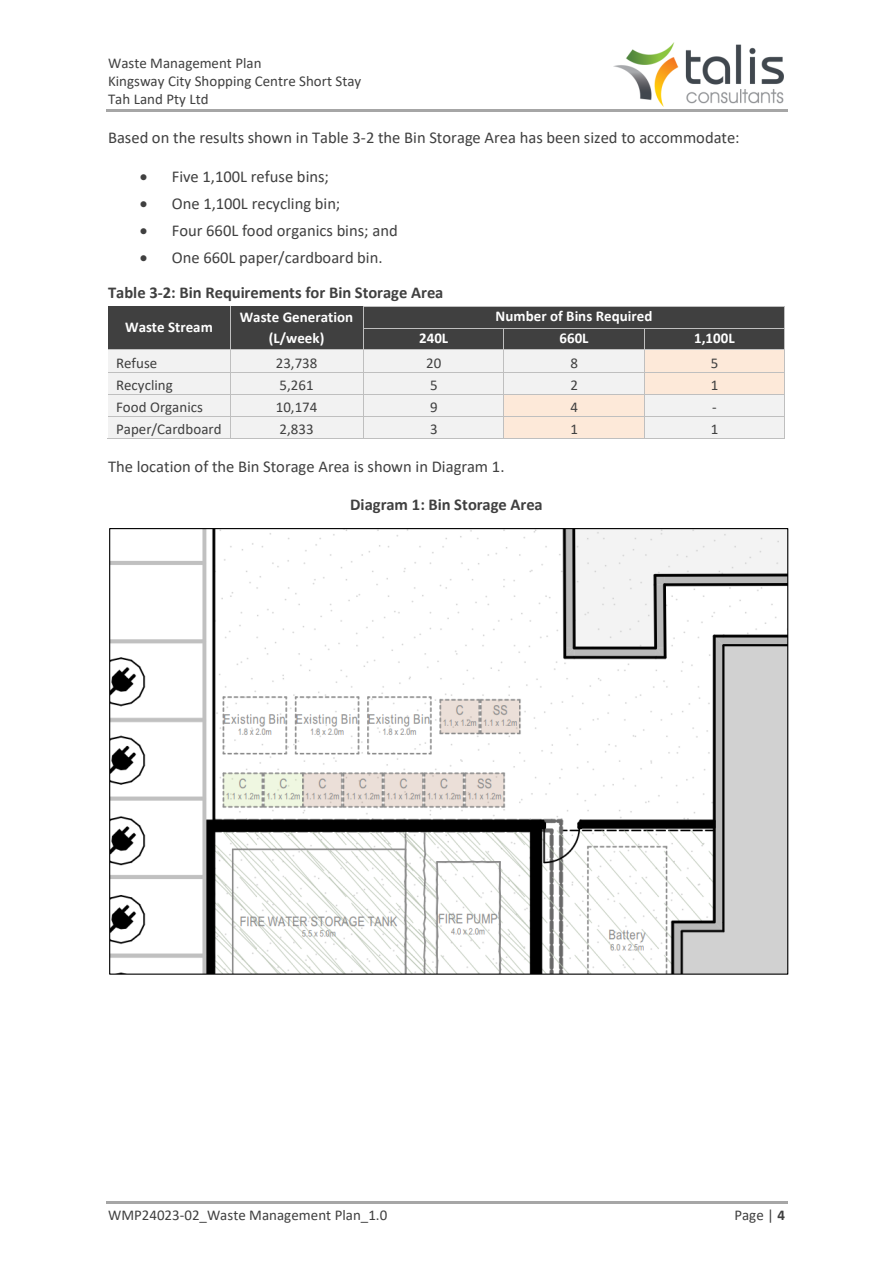
<style>
.page{position:relative;width:893px;height:1263px;background:#fff}
.page>*{position:absolute;margin:0;border:0;box-sizing:border-box;transform-origin:0 0}
.t1{font:16.5px "Calibri";color:#404040}
.t2{font:700 16.5px/35.1px "Calibri";color:#404040}
.t3{font:15px/18.3px "Calibri";color:#404040}
.t4{font:700 15px/21px "Calibri";color:#fff;text-align:center}
.s1{font-weight:400}
.s2{font-weight:700}
</style>
<div class="page">
<hr style="left:106px;top:109px;width:681px;height:3px;background:#a6a6a6">
<hr style="left:106px;top:1202px;width:681px;height:2px;background:#a6a6a6">
<img style="left:614px;top:43px;width:170px;height:64px">
<div style="left:108px;top:307px;width:122px;height:43px;background:#404040"></div>
<div style="left:230px;top:307px;width:133px;height:43px;background:#404040"></div>
<div style="left:364px;top:307px;width:420px;height:21px;background:#404040"></div>
<hr style="left:108px;top:306px;width:122px;height:1px;background:#404040">
<hr style="left:230px;top:306px;width:133px;height:1px;background:#404040">
<hr style="left:364px;top:306px;width:420px;height:1px;background:#bfbfbf">
<div style="left:364px;top:329px;width:140px;height:21px;background:#404040"></div>
<div style="left:504px;top:329px;width:140px;height:21px;background:#404040"></div>
<div style="left:645px;top:329px;width:139px;height:21px;background:#404040"></div>
<hr style="left:364px;top:328px;width:140px;height:1px;background:#bfbfbf">
<hr style="left:504px;top:328px;width:140px;height:1px;background:#bfbfbf">
<hr style="left:645px;top:328px;width:139px;height:1px;background:#bfbfbf">
<div style="left:108px;top:350px;width:122px;height:22px;background:#f2f2f2"></div>
<div style="left:230px;top:350px;width:133px;height:22px;background:#f2f2f2"></div>
<div style="left:364px;top:350px;width:140px;height:22px;background:#f2f2f2"></div>
<div style="left:504px;top:350px;width:140px;height:22px;background:#f2f2f2"></div>
<div style="left:645px;top:350px;width:139px;height:22px;background:#fde9d9"></div>
<hr style="left:108px;top:350px;width:122px;height:1px;background:#bfbfbf">
<hr style="left:230px;top:350px;width:133px;height:1px;background:#bfbfbf">
<hr style="left:364px;top:350px;width:140px;height:1px;background:#bfbfbf">
<hr style="left:504px;top:350px;width:140px;height:1px;background:#bfbfbf">
<hr style="left:645px;top:350px;width:139px;height:1px;background:#bfbfbf">
<div style="left:108px;top:372px;width:122px;height:22px;background:#f2f2f2"></div>
<div style="left:230px;top:372px;width:133px;height:22px;background:#f2f2f2"></div>
<div style="left:364px;top:372px;width:140px;height:22px;background:#f2f2f2"></div>
<div style="left:504px;top:372px;width:140px;height:22px;background:#f2f2f2"></div>
<div style="left:645px;top:372px;width:139px;height:22px;background:#fde9d9"></div>
<hr style="left:108px;top:372px;width:122px;height:1px;background:#bfbfbf">
<hr style="left:230px;top:372px;width:133px;height:1px;background:#bfbfbf">
<hr style="left:364px;top:372px;width:140px;height:1px;background:#bfbfbf">
<hr style="left:504px;top:372px;width:140px;height:1px;background:#bfbfbf">
<hr style="left:645px;top:372px;width:139px;height:1px;background:#bfbfbf">
<div style="left:108px;top:394px;width:122px;height:22px;background:#f2f2f2"></div>
<div style="left:230px;top:394px;width:133px;height:22px;background:#f2f2f2"></div>
<div style="left:364px;top:394px;width:140px;height:22px;background:#f2f2f2"></div>
<div style="left:504px;top:394px;width:140px;height:22px;background:#fde9d9"></div>
<div style="left:645px;top:394px;width:139px;height:22px;background:#f2f2f2"></div>
<hr style="left:108px;top:394px;width:122px;height:1px;background:#bfbfbf">
<hr style="left:230px;top:394px;width:133px;height:1px;background:#bfbfbf">
<hr style="left:364px;top:394px;width:140px;height:1px;background:#bfbfbf">
<hr style="left:504px;top:394px;width:140px;height:1px;background:#bfbfbf">
<hr style="left:645px;top:394px;width:139px;height:1px;background:#bfbfbf">
<div style="left:108px;top:417px;width:122px;height:21px;background:#f2f2f2"></div>
<div style="left:230px;top:417px;width:133px;height:21px;background:#f2f2f2"></div>
<div style="left:364px;top:417px;width:140px;height:21px;background:#f2f2f2"></div>
<div style="left:504px;top:417px;width:140px;height:21px;background:#fde9d9"></div>
<div style="left:645px;top:417px;width:139px;height:21px;background:#f2f2f2"></div>
<hr style="left:108px;top:416px;width:122px;height:1px;background:#bfbfbf">
<hr style="left:230px;top:416px;width:133px;height:1px;background:#bfbfbf">
<hr style="left:364px;top:416px;width:140px;height:1px;background:#bfbfbf">
<hr style="left:504px;top:416px;width:140px;height:1px;background:#bfbfbf">
<hr style="left:645px;top:416px;width:139px;height:1px;background:#bfbfbf">
<hr style="left:107px;top:438px;width:123px;height:1px;background:#bfbfbf">
<svg style="left:230px;top:306px;width:1px;height:132px"></svg>
<hr style="left:230px;top:438px;width:133px;height:1px;background:#bfbfbf">
<svg style="left:363px;top:306px;width:1px;height:133px"></svg>
<hr style="left:364px;top:438px;width:140px;height:1px;background:#bfbfbf">
<hr style="left:504px;top:438px;width:140px;height:1px;background:#bfbfbf">
<svg style="left:644px;top:328px;width:1px;height:111px"></svg>
<hr style="left:645px;top:438px;width:139px;height:1px;background:#bfbfbf">
<svg style="left:784px;top:306px;width:1px;height:133px"></svg>
<img style="left:111px;top:530px;width:675px;height:443px">
<p class="t3" style="left:108px;top:55px;width:255px">Waste Management Plan<br>Kingsway City Shopping Centre Short Stay<br>Tah Land Pty Ltd</p>
<p class="t1" style="left:108px;top:131px;width:633px">Based on the results shown in Table 3-2 the Bin Storage Area has been sized to accommodate:</p>
<p class="t1" style="left:140px;top:170px;width:191px">• Five 1,100L refuse bins;</p>
<p class="t1" style="left:140px;top:197px;width:202px">• One 1,100L recycling bin;</p>
<p class="t1" style="left:140px;top:224px;width:259px">• Four 660L food organics bins; and</p>
<p class="t2" style="left:108px;top:242px;width:337px;text-indent:32px">• <span class="s1">One 660L paper/cardboard bin.<br></span>Table 3-2: Bin Requirements for Bin Storage Area</p>
<p class="t4" style="left:125px;top:318px;width:89px">Waste Stream</p>
<p class="t4" style="left:240px;top:307px;width:115px">Waste Generation (L/week)</p>
<p class="t4" style="left:496px;top:307px;width:158px">Number of Bins Required</p>
<p class="t4" style="left:419px;top:329px;width:30px">240L</p>
<p class="t4" style="left:560px;top:329px;width:30px">660L</p>
<p class="t4" style="left:694px;top:329px;width:42px">1,100L</p>
<p class="t3" style="left:116px;top:355px;width:43px">Refuse</p>
<p class="t3" style="left:276px;top:355px;width:43px">23,738</p>
<p class="t3" style="left:426px;top:355px;width:17px">20</p>
<p class="t3" style="left:570px;top:355px;width:9px">8</p>
<p class="t3" style="left:711px;top:355px;width:9px">5</p>
<p class="t3" style="left:116px;top:377px;width:58px">Recycling</p>
<p class="t3" style="left:280px;top:377px;width:36px">5,261</p>
<p class="t3" style="left:430px;top:377px;width:9px">5</p>
<p class="t3" style="left:570px;top:377px;width:9px">2</p>
<p class="t3" style="left:711px;top:377px;width:9px">1</p>
<p class="t3" style="left:116px;top:399px;width:88px">Food Organics</p>
<p class="t3" style="left:276px;top:399px;width:43px">10,174</p>
<p class="t3" style="left:430px;top:399px;width:9px">9</p>
<p class="t3" style="left:570px;top:399px;width:9px">4</p>
<p class="t3" style="left:712px;top:399px;width:6px">-</p>
<p class="t3" style="left:116px;top:421px;width:107px">Paper/Cardboard</p>
<p class="t3" style="left:280px;top:421px;width:36px">2,833</p>
<p class="t3" style="left:430px;top:421px;width:9px">3</p>
<p class="t3" style="left:570px;top:421px;width:9px">1</p>
<p class="t3" style="left:711px;top:421px;width:9px">1</p>
<p class="t1" style="left:108px;top:460px;width:398px">The location of the Bin Storage Area is shown in Diagram 1.</p>
<p class="t2" style="left:350px;top:489px;width:194px">Diagram 1: Bin Storage Area</p>
<p class="t3" style="left:108px;top:1207px;width:281px">WMP24023-02_Waste Management Plan_1.0</p>
<p class="t3" style="left:734px;top:1207px;width:52px">Page | <span class="s2">4</span></p>
</div>
